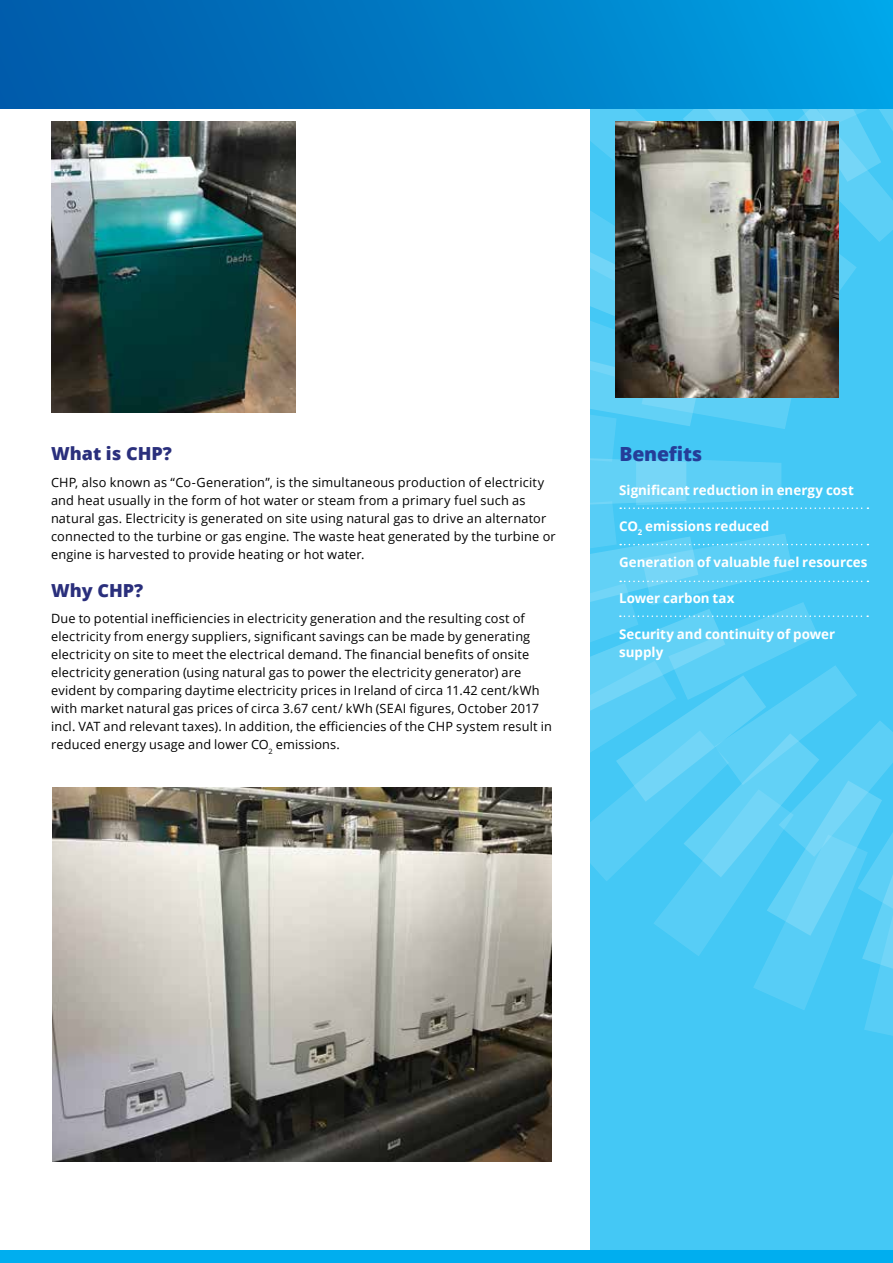
<style>
.page{position:relative;width:893px;height:1263px;background:#fff}
.page>*{position:absolute;margin:0;border:0;box-sizing:border-box;transform-origin:0 0}
.t1{font:800 19.5px "Open Sans";letter-spacing:-.01em;color:#253d98}
.t2{font:800 18px "Open Sans";color:#2a2f7c}
.t3{font:700 13.5px/18px "Open Sans";color:#fff}
.t4{font:12.75px/18px "Open Sans";letter-spacing:.015em;color:#000}
</style>
<div class="page">
<div style="left:591px;top:90px;width:302px;height:1167px;background:#44c8f5"></div>
<svg style="left:590px;top:991px;width:303px;height:57px"></svg>
<svg style="left:590px;top:108px;width:303px;height:883px"></svg>
<svg style="left:636px;top:108px;width:257px;height:857px"></svg>
<div style="left:0;top:1250px;width:893px;height:13px;background:#00aeef"></div>
<div style="left:0;top:0;width:893px;height:108px;background:linear-gradient(to right,#0057a7,#00a2e4)"></div>
<img style="left:51px;top:122px;width:244px;height:290px">
<img style="left:616px;top:122px;width:222px;height:276px">
<img style="left:52px;top:788px;width:500px;height:373px">
<svg style="left:620px;top:507px;width:248px;height:2px"></svg>
<svg style="left:620px;top:544px;width:248px;height:1px"></svg>
<svg style="left:620px;top:581px;width:248px;height:1px"></svg>
<svg style="left:620px;top:615px;width:248px;height:2px"></svg>
<h2 class="t2" style="left:51px;top:440px;width:122px">What is CHP?</h2>
<p class="t4" style="left:51px;top:473px;width:506px">CHP, also known as “Co-Generation”, is the simultaneous production of electricity and heat usually in the form of hot water or steam from a primary fuel such as natural gas. Electricity is generated on site using natural gas to drive an alternator connected to the turbine or gas engine. The waste heat generated by the turbine or engine is harvested to provide heating or hot water.</p>
<h2 class="t2" style="left:51px;top:577px;width:94px">Why CHP?</h2>
<p class="t4" style="left:51px;top:609px;width:502px">Due to potential inefficiencies in electricity generation and the resulting cost of electricity from energy suppliers, significant savings can be made by generating electricity on site to meet the electrical demand. The financial benefits of onsite electricity generation (using natural gas to power the electricity generator) are evident by comparing daytime electricity prices in Ireland of circa 11.42 cent/kWh with market natural gas prices of circa 3.67 cent/ kWh (SEAI figures, October 2017 incl. VAT and relevant taxes). In addition, the efficiencies of the CHP system result in reduced energy usage and lower CO<sub>2</sub> emissions.</p>
<h1 class="t1" style="left:619px;top:439px;width:84px">Benefits</h1>
<p class="t3" style="left:619px;top:480px;width:236px">Significant reduction in energy cost</p>
<p class="t3" style="left:619px;top:516px;width:152px">CO<sub>2</sub> emissions reduced</p>
<p class="t3" style="left:619px;top:552px;width:250px">Generation of valuable fuel resources</p>
<p class="t3" style="left:619px;top:588px;width:117px">Lower carbon tax</p>
<p class="t3" style="left:619px;top:624px;width:218px">Security and continuity of power supply</p>
</div>
